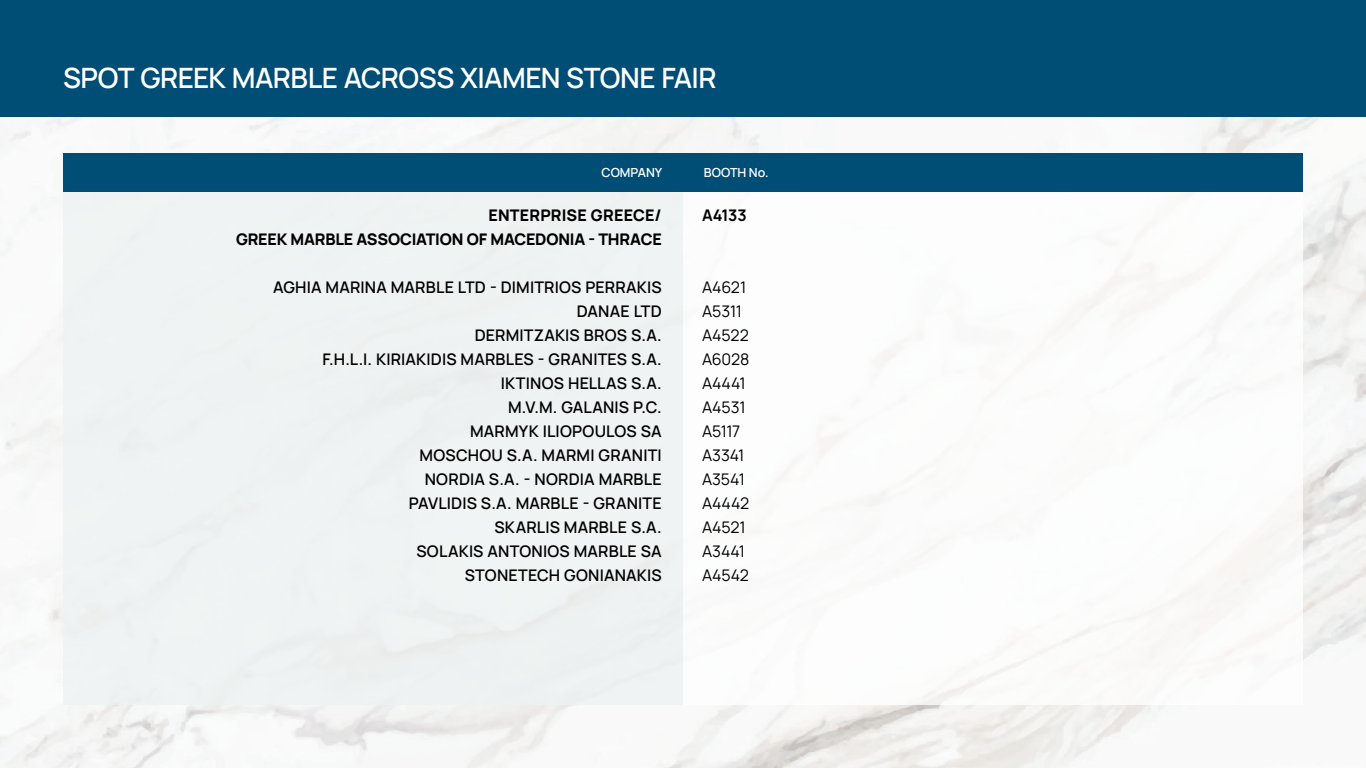
<style>
.page{position:relative;width:1366px;height:768px;background:#fff}
.page>*{position:absolute;margin:0;border:0;box-sizing:border-box;transform-origin:0 0}
.t1{font:600 28px "Manrope";letter-spacing:-.02em;color:#fff}
.t2{font:600 16px "Manrope";letter-spacing:.01em;color:#000}
.t3{font:16px "Manrope";color:#000}
.t4{font:800 16px "Manrope";letter-spacing:-.01em;color:#000}
.t5{font:800 16px "Manrope";letter-spacing:.015em;color:#000}
.t6{font:700 16px "Manrope";letter-spacing:-.015em;color:#000}
.t7{font:600 12.5px "Manrope";color:#fff}
</style>
<div class="page">
<div style="left:0;top:0;width:1366px;height:117px;background:#004d75"></div>
<div style="left:63px;top:153px;width:620px;height:552px;background:#edf2f2"></div>
<div style="left:63px;top:153px;width:1240px;height:39px;background:#004d75"></div>
<p class="t1" style="left:63px;top:58px;width:655px">SPOT GREEK MARBLE ACROSS XIAMEN STONE FAIR</p>
<p class="t7" style="left:602px;top:163px;width:62px">COMPANY</p>
<p class="t5" style="left:488px;top:204px;width:175px">ENTERPRISE GREECE/</p>
<p class="t4" style="left:236px;top:228px;width:427px">GREEK MARBLE ASSOCIATION OF MACEDONIA - THRACE</p>
<p class="t2" style="left:273px;top:276px;width:390px">AGHIA MARINA MARBLE LTD - DIMITRIOS PERRAKIS</p>
<p class="t2" style="left:577px;top:300px;width:86px">DANAE LTD</p>
<p class="t2" style="left:475px;top:324px;width:189px">DERMITZAKIS BROS S.A.</p>
<p class="t2" style="left:322px;top:348px;width:341px">F.H.L.I. KIRIAKIDIS MARBLES - GRANITES S.A.</p>
<p class="t2" style="left:501px;top:372px;width:162px">IKTINOS HELLAS S.A.</p>
<p class="t2" style="left:508px;top:396px;width:155px">M.V.M. GALANIS P.C.</p>
<p class="t2" style="left:470px;top:420px;width:193px">MARMYK ILIOPOULOS SA</p>
<p class="t2" style="left:420px;top:444px;width:244px">MOSCHOU S.A. MARMI GRANITI</p>
<p class="t2" style="left:425px;top:468px;width:239px">NORDIA S.A. - NORDIA MARBLE</p>
<p class="t2" style="left:409px;top:492px;width:254px">PAVLIDIS S.A. MARBLE - GRANITE</p>
<p class="t2" style="left:494px;top:516px;width:169px">SKARLIS MARBLE S.A.</p>
<p class="t2" style="left:416px;top:540px;width:247px">SOLAKIS ANTONIOS MARBLE SA</p>
<p class="t2" style="left:465px;top:564px;width:198px">STONETECH GONIANAKIS</p>
<p class="t7" style="left:704px;top:163px;width:66px">BOOTH No.</p>
<p class="t6" style="left:702px;top:204px;width:46px">A4133</p>
<p class="t3" style="left:702px;top:276px;width:46px">A4621</p>
<p class="t3" style="left:702px;top:300px;width:41px">A5311</p>
<p class="t3" style="left:702px;top:324px;width:48px">A4522</p>
<p class="t3" style="left:702px;top:348px;width:49px">A6028</p>
<p class="t3" style="left:702px;top:372px;width:45px">A4441</p>
<p class="t3" style="left:702px;top:396px;width:45px">A4531</p>
<p class="t3" style="left:702px;top:420px;width:40px">A5117</p>
<p class="t3" style="left:702px;top:444px;width:44px">A3341</p>
<p class="t3" style="left:702px;top:468px;width:44px">A3541</p>
<p class="t3" style="left:702px;top:492px;width:49px">A4442</p>
<p class="t3" style="left:702px;top:516px;width:45px">A4521</p>
<p class="t3" style="left:702px;top:540px;width:45px">A3441</p>
<p class="t3" style="left:702px;top:564px;width:49px">A4542</p>
</div>
